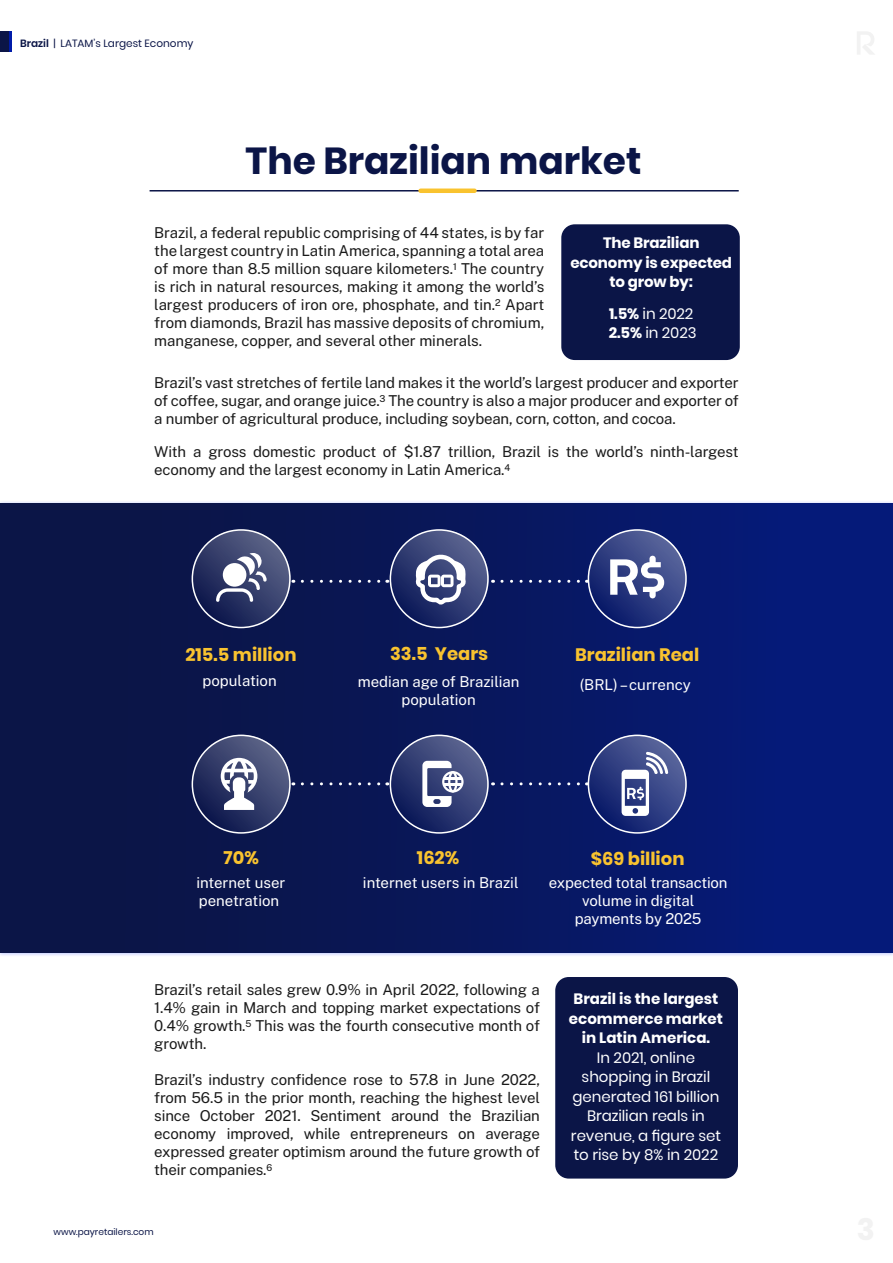
<style>
.page{position:relative;width:893px;height:1263px;background:#fff}
.page>*{position:absolute;margin:0;border:0;box-sizing:border-box;transform-origin:0 0}
.t1{font:700 37.5px "Poppins";color:#0b1547}
.t2{font:700 18px "Poppins";color:#f9c32f}
.t3{font:100 15px/18px "Public Sans";letter-spacing:-.01em;color:#1a1a1a;text-align:justify}
.t4{font:100 15px/18px "Public Sans";letter-spacing:-.005em;color:#fff;text-align:center}
.t5{font:15px/19.5px "Poppins";letter-spacing:-.005em;color:#fff}
.t6{font:700 15px/19.5px "Poppins";color:#fff;text-align:center}
.t7{font:10.5px "Poppins";color:#0b1547}
.t8{font:9px "Poppins";color:#0b1547}
.s1{font-weight:600}
.s2{font-weight:700}
</style>
<div class="page">
<svg style="left:857px;top:32px;width:17px;height:22px"></svg>
<svg style="left:8px;top:31px;width:4px;height:21px"></svg>
<div style="left:0;top:31px;width:8px;height:21px;background:#0b1547"></div>
<div style="left:0;top:504px;width:893px;height:448px;background:linear-gradient(to right,#0d143e,#051b7c)"></div>
<img style="left:192px;top:529px;width:99px;height:99px;border-radius:49px">
<img style="left:192px;top:735px;width:99px;height:98px;border-radius:49px">
<img style="left:390px;top:529px;width:99px;height:99px;border-radius:49px">
<img style="left:390px;top:735px;width:99px;height:98px;border-radius:49px">
<img style="left:588px;top:529px;width:99px;height:99px;border-radius:49px">
<img style="left:588px;top:735px;width:99px;height:98px;border-radius:49px">
<div style="left:192px;top:529px;width:99px;height:99px;border:2px solid #fff;border-radius:49px"></div>
<div style="left:192px;top:735px;width:99px;height:99px;border:2px solid #fff;border-radius:49px"></div>
<div style="left:390px;top:529px;width:99px;height:99px;border:2px solid #fff;border-radius:49px"></div>
<div style="left:390px;top:735px;width:99px;height:99px;border:2px solid #fff;border-radius:49px"></div>
<div style="left:588px;top:529px;width:99px;height:99px;border:2px solid #fff;border-radius:49px"></div>
<div style="left:588px;top:735px;width:99px;height:99px;border:2px solid #fff;border-radius:49px"></div>
<svg style="left:302px;top:580px;width:86px;height:3px"></svg>
<svg style="left:502px;top:580px;width:85px;height:3px"></svg>
<div style="left:561px;top:224px;width:179px;height:136px;background:#0b1547;border-radius:13px"></div>
<svg style="left:216px;top:553px;width:51px;height:49px"></svg>
<svg style="left:415px;top:553px;width:51px;height:51px"></svg>
<svg style="left:221px;top:758px;width:36px;height:52px"></svg>
<svg style="left:422px;top:761px;width:42px;height:46px"></svg>
<svg style="left:302px;top:782px;width:86px;height:3px"></svg>
<svg style="left:502px;top:782px;width:85px;height:3px"></svg>
<hr style="left:150px;top:190px;width:589px;height:1px;background:#0b1547">
<div style="left:421px;top:188px;width:54px;height:5px;background:#f9c32f"></div>
<div style="left:555px;top:977px;width:183px;height:201px;background:#0b1547;border-radius:13px"></div>
<svg style="left:610px;top:556px;width:54px;height:42px"></svg>
<svg style="left:622px;top:752px;width:46px;height:64px"></svg>
<p class="t7" style="left:20px;top:37px;width:175px"><span class="s1">Brazil</span> | LATAM’s Largest Economy</p>
<h1 class="t1" style="left:246px;top:139px;width:398px">The Brazilian market</h1>
<p class="t3" style="left:154px;top:223px;width:392px">Brazil, a federal republic comprising of 44 states, is by far the largest country in Latin America, spanning a total area of more than 8.5 million square kilometers.1 The country is rich in natural resources, making it among the world’s largest producers of iron ore, phosphate, and tin.2 Apart from diamonds, Brazil has massive deposits of chromium, manganese, copper, and several other minerals.</p>
<p class="t3" style="left:154px;top:373px;width:586px">Brazil’s vast stretches of fertile land makes it the world’s largest producer and exporter of coffee, sugar, and orange juice.3 The country is also a major producer and exporter of a number of agricultural produce, including soybean, corn, cotton, and cocoa.</p>
<p class="t3" style="left:154px;top:442px;width:586px">With a gross domestic product of $1.87 trillion, Brazil is the world’s ninth-largest economy and the largest economy in Latin America.4</p>
<p class="t6" style="left:570px;top:234px;width:163px">The Brazilian economy is expected to grow by:</p>
<p class="t5" style="left:609px;top:304px;width:89px"><span class="s2">1.5%</span> in 2022<br><span class="s2">2.5%</span> in 2023</p>
<p class="t2" style="left:185px;top:644px;width:113px">215.5 million</p>
<p class="t4" style="left:202px;top:671px;width:76px">population</p>
<p class="t2" style="left:390px;top:643px;width:100px">33.5 Years</p>
<p class="t4" style="left:358px;top:672px;width:163px">median age of Brazilian population</p>
<p class="t2" style="left:575px;top:644px;width:126px">Brazilian Real</p>
<p class="t4" style="left:580px;top:675px;width:113px">(BRL) – currency</p>
<p class="t2" style="left:224px;top:848px;width:37px">70%</p>
<p class="t4" style="left:196px;top:873px;width:91px;text-align:left">internet user penetration</p>
<p class="t2" style="left:417px;top:847px;width:44px">162%</p>
<p class="t4" style="left:363px;top:873px;width:157px">internet users in Brazil</p>
<p class="t2" style="left:591px;top:848px;width:95px">$69 billion</p>
<p class="t4" style="left:549px;top:873px;width:180px">expected total transaction volume in digital payments by 2025</p>
<p class="t3" style="left:154px;top:980px;width:387px">Brazil’s retail sales grew 0.9% in April 2022, following a 1.4% gain in March and topping market expectations of 0.4% growth.5 This was the fourth consecutive month of growth.</p>
<p class="t3" style="left:154px;top:1070px;width:387px">Brazil’s industry confidence rose to 57.8 in June 2022, from 56.5 in the prior month, reaching the highest level since October 2021. Sentiment around the Brazilian economy improved, while entrepreneurs on average expressed greater optimism around the future growth of their companies.6</p>
<p class="t8" style="left:54px;top:1226px;width:102px">www.payretailers.com</p>
<p class="t6" style="left:569px;top:989px;width:156px">Brazil is the largest ecommerce market in Latin America.</p>
<p class="t5" style="left:571px;top:1048px;width:151px;text-align:center">In 2021, online shopping in Brazil generated 161 billion<br>Brazilian reals in revenue, a figure set to rise by 8% in 2022</p>
</div>
